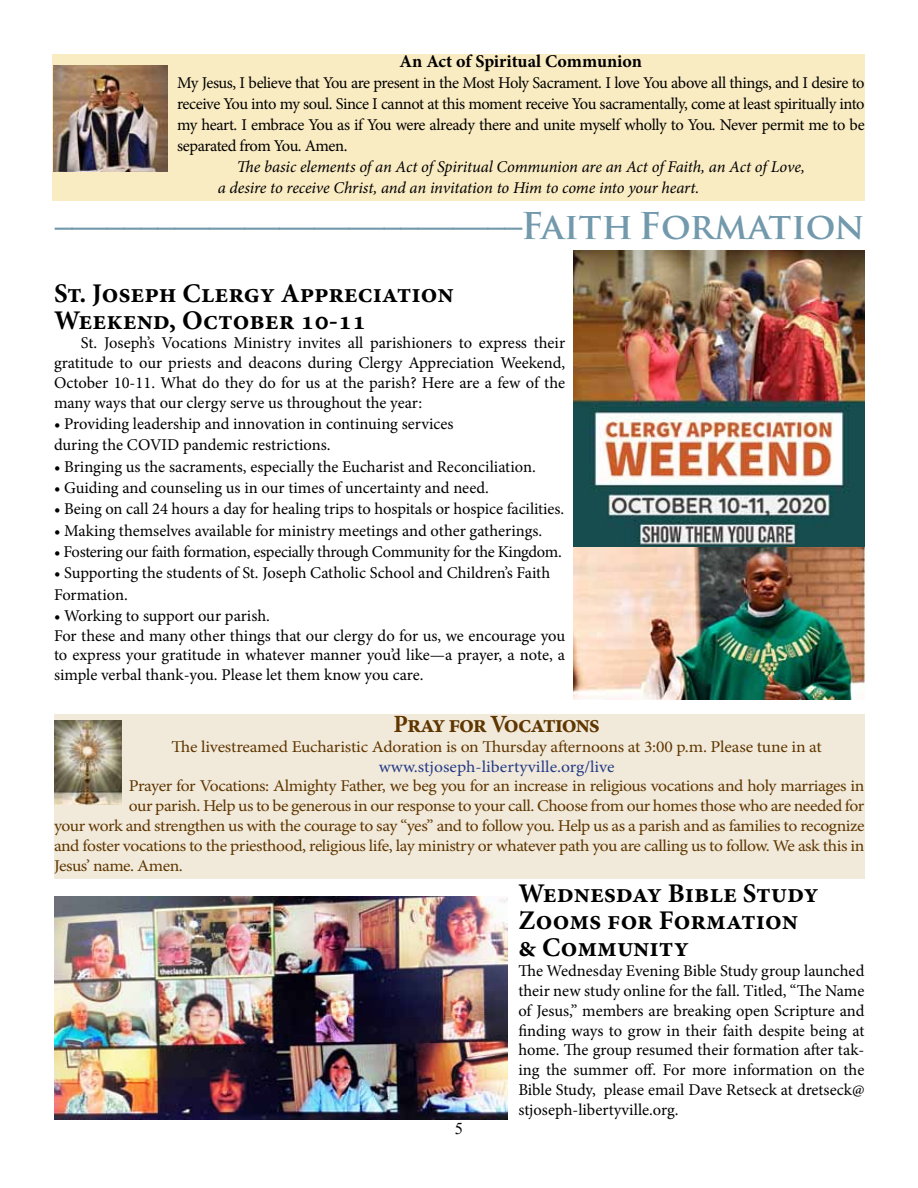
<style>
.page{position:relative;width:918px;height:1188px;background:#fff}
.page>*{position:absolute;margin:0;border:0;box-sizing:border-box;transform-origin:0 0}
.t1{font:700 36px "Trajan Pro";color:#7299ac}
.t2{font:700 27px/27px "Minion Pro";color:#000}
.t3{font:700 24.75px "Minion Pro";letter-spacing:-.05em;color:#5f3600}
.t4{font:700 18px "Minion Pro";letter-spacing:-.01em;color:#000}
.t5{font:16.5px/19.8px "Minion Pro";letter-spacing:-.005em;color:#000;text-align:justify}
.t6{font:16.5px "Minion Pro";letter-spacing:-.025em;color:#5f3600;scale:1.06 1}
.t7{font:italic 16.5px/21px "Minion Pro";letter-spacing:-.01em;color:#000}
.t8{font:16.5px "Minion Pro";color:#253b86;scale:1.06 1}
.t9{font:16.5px "Times New Roman";color:#000}
</style>
<div class="page">
<div style="left:54px;top:714px;width:810px;height:164px;background:#f1eadb"></div>
<img style="left:54px;top:720px;width:67px;height:85px">
<div style="left:52px;top:54px;width:813px;height:147px;background:#f9ebc2"></div>
<img style="left:573px;top:250px;width:291px;height:450px">
<img style="left:54px;top:896px;width:453px;height:224px">
<img style="left:54px;top:65px;width:114px;height:106px">
<p class="t4" style="left:400px;top:49px;width:244px">An Act of Spiritual Communion</p>
<p class="t5" style="left:177px;top:72px;width:689px;line-height:21px">My Jesus, I believe that You are present in the Most Holy Sacrament. I love You above all things, and I desire to receive You into my soul. Since I cannot at this moment receive You sacramentally, come at least spiritually into my heart. I embrace You as if You were already there and unite myself wholly to You. Never permit me to be separated from You. Amen.</p>
<p class="t7" style="left:218px;top:156px;width:589px;text-indent:19px">The basic elements of an Act of Spiritual Communion are an Act of Faith, an Act of Love, a desire to receive Christ, and an invitation to Him to come into your heart.</p>
<h1 class="t1" style="left:55px;top:204px;width:811px">–—––––——————––——––Faith Formation</h1>
<h2 class="t2" style="left:54px;top:279px;width:401px">St. Joseph Clergy Appreciation<br>Weekend, October 10-11</h2>
<p class="t5" style="left:54px;top:333px;width:513px;text-indent:27px">St. Joseph’s Vocations Ministry invites all parishioners to express their gratitude to our priests and deacons during Clergy Appreciation Weekend, October 10-11. What do they do for us at the parish? Here are a few of the many ways that our clergy serve us throughout the year:</p>
<p class="t5" style="left:54px;top:413px;width:401px;line-height:21.3px">• Providing leadership and innovation in continuing services during the COVID pandemic restrictions.</p>
<p class="t5" style="left:54px;top:457px;width:483px">• Bringing us the sacraments, especially the Eucharist and Reconciliation.</p>
<p class="t5" style="left:54px;top:478px;width:436px">• Guiding and counseling us in our times of uncertainty and need.</p>
<p class="t5" style="left:54px;top:499px;width:512px">• Being on call 24 hours a day for healing trips to hospitals or hospice facilities.</p>
<p class="t5" style="left:54px;top:521px;width:490px">• Making themselves available for ministry meetings and other gatherings.</p>
<p class="t5" style="left:54px;top:542px;width:509px">• Fostering our faith formation, especially through Community for the Kingdom.</p>
<p class="t5" style="left:54px;top:562px;width:498px;line-height:21.3px">• Supporting the students of St. Joseph Catholic School and Children’s Faith<br>Formation.</p>
<p class="t5" style="left:54px;top:606px;width:513px;text-align:left">• Working to support our parish.<br>For these and many other things that our clergy do for us, we encourage you to express your gratitude in whatever manner you’d like—a prayer, a note, a simple verbal thank-you. Please let them know you care.</p>
<h3 class="t3" style="left:394px;top:707px;width:208px">Pray for Vocations</h3>
<p class="t6" style="left:172px;top:736px;width:615px">The livestreamed Eucharistic Adoration is on Thursday afternoons at 3:00 p.m. Please tune in at</p>
<p class="t8" style="left:379px;top:755px;width:224px">www.stjoseph-libertyville.org/live</p>
<p class="t6" style="left:129px;top:775px;width:695px">Prayer for Vocations: Almighty Father, we beg you for an increase in religious vocations and holy marriages in</p>
<p class="t6" style="left:129px;top:795px;width:695px">our parish. Help us to be generous in our response to your call. Choose from our homes those who are needed for</p>
<p class="t6" style="left:54px;top:815px;width:766px">your work and strengthen us with the courage to say “yes” and to follow you. Help us as a parish and as families to recognize</p>
<p class="t6" style="left:54px;top:835px;width:766px">and foster vocations to the priesthood, religious life, lay ministry or whatever path you are calling us to follow. We ask this in</p>
<p class="t6" style="left:54px;top:854px;width:123px">Jesus’ name. Amen.</p>
<p class="t9" style="left:455px;top:1117px;width:10px">5</p>
<h2 class="t2" style="left:518px;top:880px;width:302px">Wednesday Bible Study<br>Zooms for Formation &amp; Community</h2>
<p class="t5" style="left:518px;top:961px;width:348px">The Wednesday Evening Bible Study group launched their new study online for the fall. Titled, “The Name of Jesus,” members are breaking open Scripture and finding ways to grow in their faith despite being at home. The group resumed their formation after tak&shy;ing the summer off. For more information on the Bible Study, please email Dave Retseck at dretseck@ stjoseph-libertyville.org.</p>
</div>
